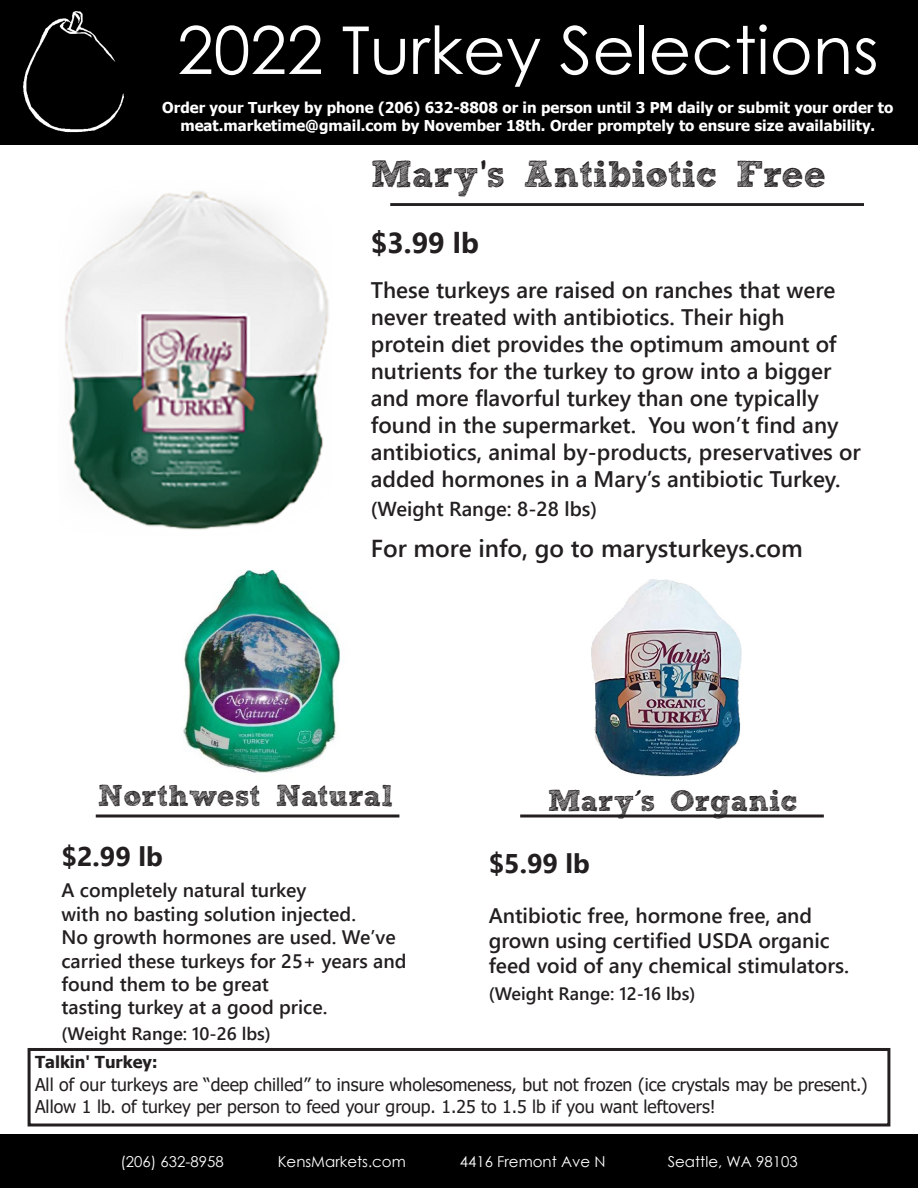
<style>
.page{position:relative;width:918px;height:1188px;background:#fff}
.page>*{position:absolute;margin:0;border:0;box-sizing:border-box;transform-origin:0 0}
.t1{font:66px "Century Gothic";color:#fff}
.t2{font:700 37.5px "freeversion Sketch Block";color:#231f20}
.t3{font:700 30px "freeversion Sketch Block";color:#231f20}
.t4{font:700 28.8px "Segoe UI";color:#231f20}
.t5{font:700 27px "Segoe UI";color:#231f20}
.t6{font:600 24.45px "Segoe UI";color:#231f20}
.t7{font:600 22.5px/27px "Segoe UI";color:#231f20}
.t8{font:600 21px/25.2px "Segoe UI";color:#231f20}
.t9{font:600 20.1px "Segoe UI";color:#231f20}
.t10{font:600 19.5px/23.4px "Segoe UI";color:#231f20}
.t11{font:600 18px "Segoe UI";color:#231f20}
.t12{font:17.7px "Tahoma";color:#231f20}
.t13{font:700 16.5px "Tahoma";color:#231f20}
.t14{font:700 15px "Tahoma";color:#fff}
.t15{font:15px "Century Gothic";color:#fff}
.s1{font-family:"ARBERKLEY";font-weight:400}
</style>
<div class="page">
<div style="left:0;top:1134px;width:918px;height:54px;background:#000"></div>
<img style="left:183px;top:571px;width:158px;height:202px">
<svg style="left:96px;top:814px;width:303px;height:4px"></svg>
<svg style="left:520px;top:814px;width:304px;height:4px"></svg>
<div style="left:28px;top:1048px;width:862px;height:78px;border:3px solid #231f20"></div>
<img style="left:592px;top:579px;width:150px;height:198px">
<div style="left:0;top:0;width:918px;height:145px;background:#000"></div>
<img style="left:23px;top:11px;width:101px;height:122px">
<hr style="left:390px;top:203px;width:474px;height:3px;background:#231f20">
<img style="left:65px;top:191px;width:264px;height:339px">
<p class="t1" style="left:177px;top:4px;width:703px">2022 Turkey Selections</p>
<p class="t14" style="left:162px;top:97px;width:732px">Order your Turkey by phone (206) 632-8808 or in person until 3 PM daily or submit your order to</p>
<p class="t14" style="left:180px;top:115px;width:696px">meat.marketime@gmail.com by November 18th. Order promptely to ensure size availability.</p>
<p class="t2" style="left:371px;top:160px;width:457px">Mary<span class="s1">'</span>s Antibiotic Free</p>
<p class="t4" style="left:371px;top:216px;width:110px">$3.99 lb</p>
<p class="t7" style="left:371px;top:275px;width:466px">These turkeys are raised on ranches that were never treated with antibiotics. Their high</p>
<p class="t7" style="left:371px;top:329px;width:492px">protein diet provides the optimum amount of nutrients for the turkey to grow into a bigger and more flavorful turkey than one typically found in the supermarket. You won’t find any antibiotics, animal by-products, preservatives or added hormones in a Mary’s antibiotic Turkey.</p>
<p class="t9" style="left:371px;top:490px;width:228px">(Weight Range: 8-28 lbs)</p>
<p class="t6" style="left:371px;top:525px;width:434px">For more info, go to marysturkeys.com</p>
<p class="t3" style="left:98px;top:784px;width:297px">Northwest Natural</p>
<p class="t5" style="left:62px;top:831px;width:103px">$2.99 lb</p>
<p class="t10" style="left:62px;top:877px;width:247px">A completely natural turkey</p>
<p class="t10" style="left:62px;top:901px;width:296px">with no basting solution injected.</p>
<p class="t10" style="left:62px;top:924px;width:347px">No growth hormones are used. We’ve carried these turkeys for 25+ years and found them to be great</p>
<p class="t10" style="left:62px;top:994px;width:267px">tasting turkey at a good price.</p>
<p class="t11" style="left:62px;top:1016px;width:211px">(Weight Range: 10-26 lbs)</p>
<p class="t3" style="left:548px;top:790px;width:251px">Mary<span class="s1">’</span>s Organic</p>
<p class="t5" style="left:489px;top:838px;width:103px">$5.99 lb</p>
<p class="t8" style="left:489px;top:901px;width:362px">Antibiotic free, hormone free, and grown using certified USDA organic feed void of any chemical stimulators.</p>
<p class="t11" style="left:489px;top:977px;width:208px">(Weight Range: 12-16 lbs)</p>
<p class="t13" style="left:35px;top:1051px;width:124px">Talkin' Turkey:</p>
<p class="t12" style="left:35px;top:1072px;width:834px">All of our turkeys are “deep chilled” to insure wholesomeness, but not frozen (ice crystals may be present.)</p>
<p class="t12" style="left:35px;top:1095px;width:682px">Allow 1 lb. of turkey per person to feed your group. 1.25 to 1.5 lb if you want leftovers!</p>
<p class="t15" style="left:120px;top:1151px;width:105px">(206) 632-8958</p>
<p class="t15" style="left:278px;top:1151px;width:130px">KensMarkets.com</p>
<p class="t15" style="left:460px;top:1151px;width:147px">4416 Fremont Ave N</p>
<p class="t15" style="left:668px;top:1151px;width:131px">Seattle, WA 98103</p>
</div>
